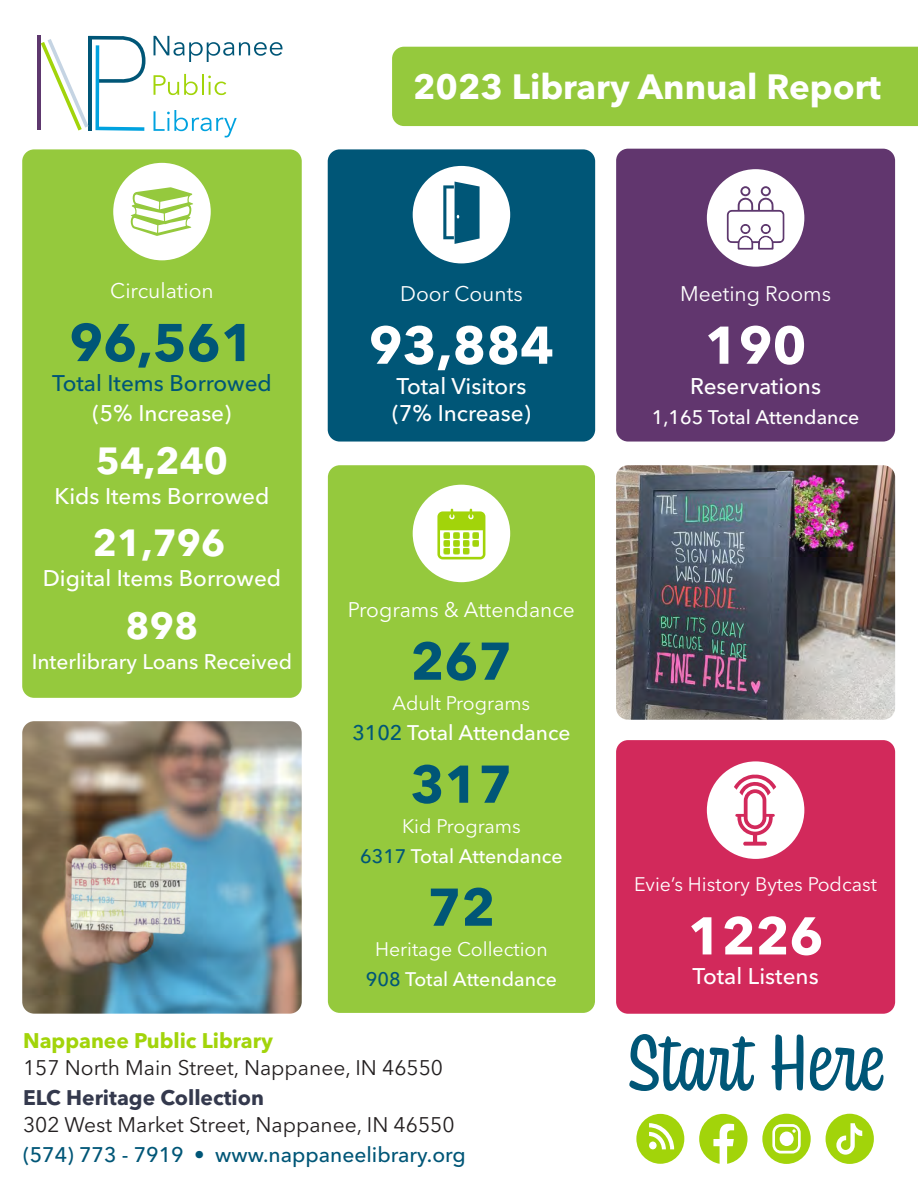
<style>
.page{position:relative;width:918px;height:1188px;background:#fff}
.page>*{position:absolute;margin:0;border:0;box-sizing:border-box;transform-origin:0 0}
.t1{font:83.55px "Coniferous";color:#005677}
.t2{font:700 52.5px "Avenir Next LT Pro";color:#005677}
.t3{font:700 52.5px "Avenir Next LT Pro";color:#fff}
.t4{font:700 37.5px "Avenir Next LT Pro";color:#fff}
.t5{font:700 34.8px "Avenir Next LT Pro";color:#fff}
.t6{font:500 22.5px/27px "Avenir Next LT Pro";color:#fff}
.t7{font:500 22.5px "Avenir Next LT Pro";color:#005677}
.t8{font:21px "Avenir Next LT Pro";color:#231f20}
.t9{font:21px "Avenir Next LT Pro";color:#fff}
.t10{font:500 21px "Avenir Next LT Pro";color:#fff}
.t11{font:500 21px "Avenir Next LT Pro";color:#005677}
.t12{font:700 21px "Avenir Next LT Pro";color:#a2d40a}
.t13{font:700 21px "Avenir Next LT Pro";color:#34394d}
.t14{font:19.5px/30px "Avenir Next LT Pro";color:#fff;text-align:center}
.t15{font:500 19.5px/30px "Avenir Next LT Pro";color:#fff;text-align:center}
.s1{color:#005677}
.s2{font-weight:400}
.s3{font-weight:500;color:#005677}
.s4{font-weight:500}
</style>
<div class="page">
<div style="left:616px;top:149px;width:279px;height:293px;background:#61366e;border-radius:12px"></div>
<hr style="left:37px;top:35px;width:4px;height:95px;background:#5e386e">
<svg style="left:41px;top:36px;width:105px;height:95px"></svg>
<svg style="left:154px;top:36px;width:128px;height:26px"></svg>
<svg style="left:154px;top:74px;width:44px;height:21px"></svg>
<hr style="left:202px;top:74px;width:2px;height:21px;background:#a2d40a">
<svg style="left:208px;top:76px;width:18px;height:19px"></svg>
<svg style="left:154px;top:110px;width:83px;height:27px"></svg>
<div style="left:392px;top:47px;width:526px;height:79px;background:#95c93d"></div>
<img style="left:22px;top:721px;width:280px;height:293px">
<div style="left:616px;top:740px;width:279px;height:274px;background:#d2295b;border-radius:12px"></div>
<img style="left:616px;top:465px;width:279px;height:255px">
<svg style="left:636px;top:1114px;width:48px;height:50px"></svg>
<svg style="left:762px;top:1114px;width:49px;height:50px"></svg>
<svg style="left:699px;top:1114px;width:49px;height:50px"></svg>
<svg style="left:826px;top:1114px;width:48px;height:50px"></svg>
<div style="left:707px;top:761px;width:97px;height:98px;background:#fff;border-radius:50%"></div>
<svg style="left:734px;top:775px;width:42px;height:71px"></svg>
<div style="left:707px;top:169px;width:97px;height:98px;background:#fff;border-radius:50%"></div>
<div style="left:22px;top:149px;width:280px;height:549px;background:#95c93d;border-radius:12px"></div>
<div style="left:113px;top:163px;width:98px;height:97px;background:#fff;border-radius:50%"></div>
<svg style="left:130px;top:187px;width:63px;height:49px"></svg>
<div style="left:328px;top:465px;width:267px;height:548px;background:#95c93d;border-radius:12px"></div>
<div style="left:413px;top:485px;width:97px;height:97px;background:#fff;border-radius:50%"></div>
<svg style="left:437px;top:509px;width:48px;height:50px"></svg>
<div style="left:328px;top:149px;width:267px;height:293px;background:#005677;border-radius:12px"></div>
<div style="left:413px;top:166px;width:97px;height:97px;background:#fff;border-radius:50%"></div>
<svg style="left:443px;top:182px;width:37px;height:62px"></svg>
<svg style="left:727px;top:186px;width:57px;height:64px"></svg>
<div style="left:742px;top:226px;width:7px;height:6px;background:#fff;border-radius:50%"></div>
<h3 class="t5" style="left:413px;top:65px;width:470px">2023 Library Annual Report</h3>
<p class="t9" style="left:110px;top:278px;width:105px">Circulation</p>
<h2 class="t2" style="left:69px;top:311px;width:187px">96,561</h2>
<p class="t7" style="left:52px;top:370px;width:221px">Total Items Borrowed</p>
<p class="t6" style="left:93px;top:400px;width:140px">(5% Increase)</p>
<h3 class="t4" style="left:96px;top:437px;width:134px">54,240</h3>
<p class="t6" style="left:55px;top:482px;width:216px">Kids Items Borrowed</p>
<h3 class="t4" style="left:93px;top:520px;width:134px">21,796</h3>
<p class="t6" style="left:43px;top:565px;width:240px">Digital Items Borrowed</p>
<h3 class="t4" style="left:126px;top:602px;width:74px">898</h3>
<p class="t10" style="left:32px;top:649px;width:262px">Interlibrary Loans Received</p>
<p class="t9" style="left:400px;top:281px;width:124px">Door Counts</p>
<h2 class="t3" style="left:369px;top:313px;width:187px">93,884</h2>
<p class="t6" style="left:392px;top:372px;width:140px">Total Visitors (7% Increase)</p>
<p class="t9" style="left:348px;top:597px;width:229px">Programs &amp; Attendance</p>
<h2 class="t2" style="left:411px;top:629px;width:103px">267</h2>
<p class="t14" style="left:393px;top:688px;width:139px">Adult Programs</p>
<p class="t10" style="left:352px;top:720px;width:220px"><span class="s1">3102</span> Total Attendance</p>
<h2 class="t2" style="left:411px;top:752px;width:103px">317</h2>
<p class="t15" style="left:360px;top:811px;width:204px"><span class="s2">Kid Programs<br></span><span class="s1">6317</span> Total Attendance</p>
<h2 class="t2" style="left:428px;top:875px;width:69px">72</h2>
<p class="t14" style="left:366px;top:934px;width:192px">Heritage Collection<br><span class="s3">908</span> <span class="s4">Total Attendance</span></p>
<p class="t9" style="left:680px;top:281px;width:153px">Meeting Rooms</p>
<h2 class="t3" style="left:705px;top:313px;width:103px">190</h2>
<p class="t6" style="left:690px;top:372px;width:132px">Reservations</p>
<p class="t15" style="left:652px;top:402px;width:209px">1,165 Total Attendance</p>
<p class="t14" style="left:634px;top:870px;width:244px">Evie’s History Bytes Podcast</p>
<h2 class="t3" style="left:688px;top:904px;width:137px">1226</h2>
<p class="t6" style="left:693px;top:963px;width:128px">Total Listens</p>
<p class="t12" style="left:23px;top:1028px;width:251px">Nappanee Public Library</p>
<p class="t8" style="left:23px;top:1056px;width:422px">157 North Main Street, Nappanee, IN 46550</p>
<p class="t13" style="left:23px;top:1085px;width:242px">ELC Heritage Collection</p>
<p class="t8" style="left:23px;top:1113px;width:433px">302 West Market Street, Nappanee, IN 46550</p>
<p class="t11" style="left:23px;top:1142px;width:444px">(574) 773 - 7919 • www.nappaneelibrary.org</p>
<h1 class="t1" style="left:626px;top:1004px;width:260px">Start Here</h1>
</div>
